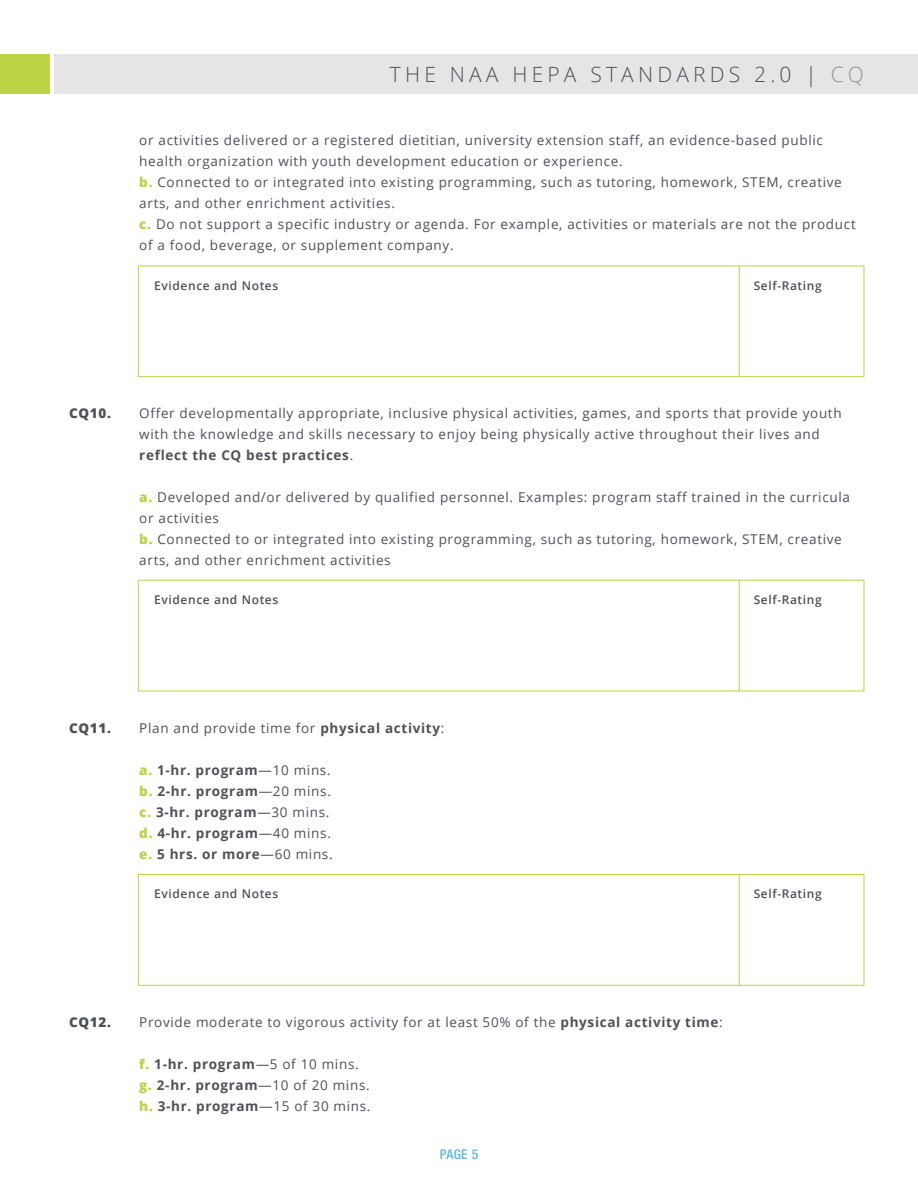
<style>
.page{position:relative;width:918px;height:1188px;background:#fff}
.page>*{position:absolute;margin:0;border:0;box-sizing:border-box;transform-origin:0 0}
.t1{font:300 21px "Open Sans";letter-spacing:.2em;color:#4e5155}
.t2{font:13.5px/21px "Open Sans";letter-spacing:.05em;color:#4e5155}
.t3{font:700 13.5px/21px "Open Sans";letter-spacing:.05em;color:#4e5155}
.t4{font:800 13.5px "Open Sans";letter-spacing:.05em;color:#4e5155}
.t5{font:500 condensed 13.5px "Helvetica Neue LT Std";color:#5cb7e7}
.t6{font:600 12px "Open Sans";letter-spacing:.05em;color:#4e5155}
.s1{color:#959395}
.s2{font-weight:800;color:#bbd345}
.s3{font-weight:700}
.s4{font-weight:400}
</style>
<div class="page">
<div style="left:0;top:54px;width:50px;height:39px;background:#bbd345"></div>
<div style="left:54px;top:54px;width:864px;height:39px;background:#e5e5e5"></div>
<div style="left:138px;top:266px;width:726px;height:111px;border:1px solid #bbd345"></div>
<hr style="left:739px;top:266px;width:1px;height:111px;background:#bbd345">
<div style="left:138px;top:580px;width:726px;height:111px;border:1px solid #bbd345"></div>
<hr style="left:739px;top:580px;width:1px;height:111px;background:#bbd345">
<div style="left:138px;top:874px;width:726px;height:112px;border:1px solid #bbd345"></div>
<hr style="left:739px;top:874px;width:1px;height:112px;background:#bbd345">
<h1 class="t1" style="left:390px;top:60px;width:476px">THE NAA HEPA STANDARDS 2.0 | <span class="s1">CQ</span></h1>
<p class="t2" style="left:139px;top:130px;width:718px">or activities delivered or a registered dietitian, university extension staff, an evidence-based public health organization with youth development education or experience.<br><span class="s2">b.</span> Connected to or integrated into existing programming, such as tutoring, homework, STEM, creative arts, and other enrichment activities.<br><span class="s2">c.</span> Do not support a specific industry or agenda. For example, activities or materials are not the product of a food, beverage, or supplement company.</p>
<p class="t6" style="left:154px;top:277px;width:126px">Evidence and Notes</p>
<p class="t6" style="left:754px;top:277px;width:70px">Self-Rating</p>
<p class="t4" style="left:69px;top:403px;width:43px">CQ10.</p>
<p class="t2" style="left:139px;top:403px;width:704px">Offer developmentally appropriate, inclusive physical activities, games, and sports that provide youth with the knowledge and skills necessary to enjoy being physically active throughout their lives and <span class="s3">reflect the CQ best practices</span>.</p>
<p class="t2" style="left:139px;top:487px;width:712px"><span class="s2">a.</span> Developed and/or delivered by qualified personnel. Examples: program staff trained in the curricula or activities<br><span class="s2">b.</span> Connected to or integrated into existing programming, such as tutoring, homework, STEM, creative arts, and other enrichment activities</p>
<p class="t6" style="left:154px;top:591px;width:126px">Evidence and Notes</p>
<p class="t6" style="left:754px;top:591px;width:70px">Self-Rating</p>
<p class="t4" style="left:69px;top:718px;width:43px">CQ11.</p>
<p class="t2" style="left:139px;top:718px;width:307px">Plan and provide time for <span class="s3">physical activity</span>:</p>
<p class="t3" style="left:139px;top:760px;width:195px"><span class="s2">a.</span> 1-hr. program<span class="s4">—10 mins. </span><span class="s2">b.</span> 2-hr. program<span class="s4">—20 mins. </span><span class="s2">c.</span> 3-hr. program<span class="s4">—30 mins. </span><span class="s2">d.</span> 4-hr. program<span class="s4">—40 mins. </span><span class="s2">e.</span> 5 hrs. or more<span class="s4">—60 mins.</span></p>
<p class="t6" style="left:154px;top:886px;width:126px">Evidence and Notes</p>
<p class="t6" style="left:754px;top:886px;width:70px">Self-Rating</p>
<p class="t4" style="left:69px;top:1012px;width:43px">CQ12.</p>
<p class="t2" style="left:139px;top:1012px;width:585px">Provide moderate to vigorous activity for at least 50% of the <span class="s3">physical activity time</span>:</p>
<p class="t3" style="left:139px;top:1054px;width:233px"><span class="s2">f.</span> 1-hr. program<span class="s4">—5 of 10 mins. </span><span class="s2">g.</span> 2-hr. program<span class="s4">—10 of 20 mins. </span><span class="s2">h.</span> 3-hr. program<span class="s4">—15 of 30 mins.</span></p>
<p class="t5" style="left:440px;top:1147px;width:40px">PAGE 5</p>
</div>
